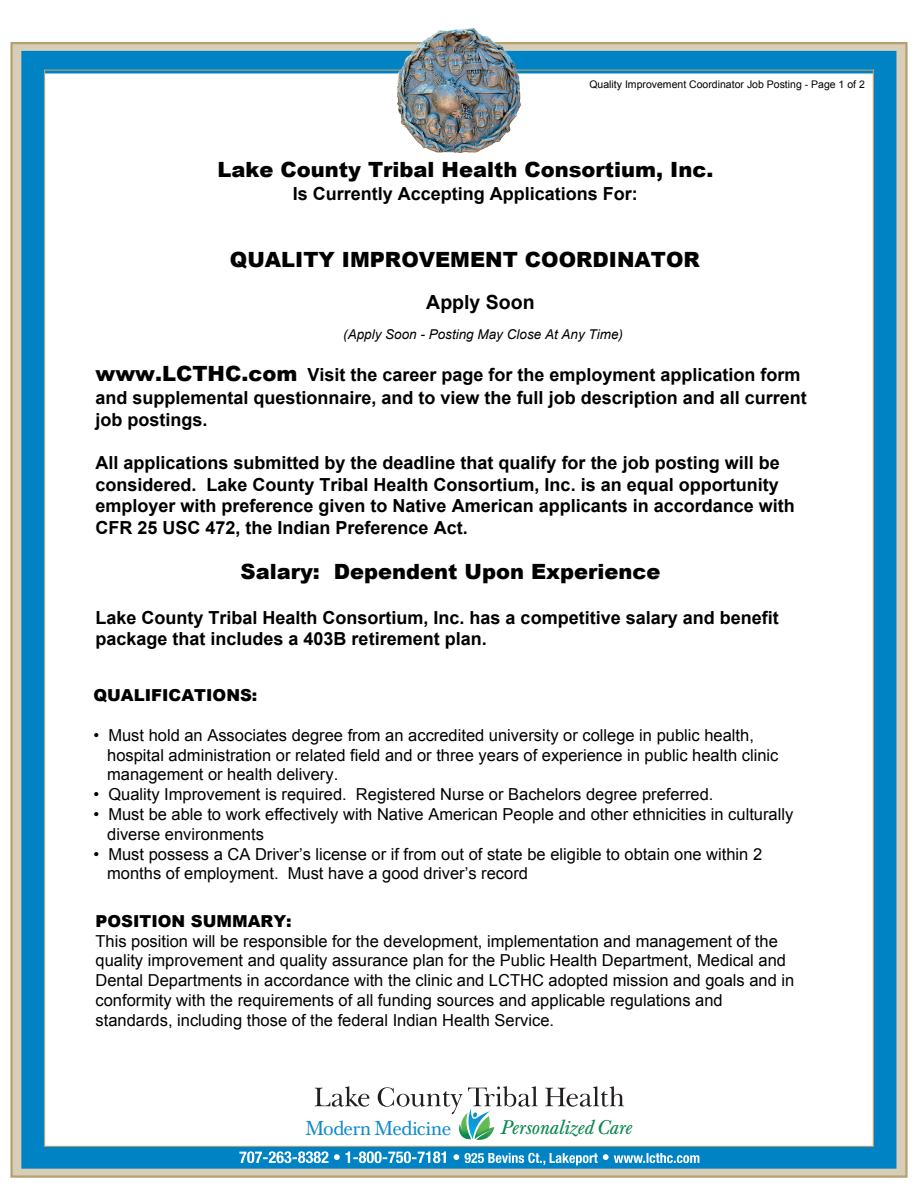
<style>
.page{position:relative;width:918px;height:1188px;background:#fff}
.page>*{position:absolute;margin:0;border:0;box-sizing:border-box;transform-origin:0 0}
.t1{font:900 21px "Arial";color:#000}
.t2{font:19.95px "Baskerville BE";letter-spacing:-.025em;color:#138bcc}
.t3{font:italic 19.5px "Baskerville BE";color:#08884d}
.t4{font:700 19.5px "Arial";color:#000}
.t5{font:700 18px/21.6px "Arial";color:#000}
.t6{font:16.5px/19.8px "Arial";color:#000}
.t7{font:900 16.5px "Arial";color:#000}
.t8{font:italic 13.5px "Arial";color:#000}
.t9{font:10.5px "Arial";color:#000}
.s1{font-weight:900;font-size:21px}
</style>
<div class="page">
<svg style="left:315px;top:1086px;width:309px;height:54px"></svg>
<div style="left:12px;top:44px;width:894px;height:1133px;border:13px solid #d8ceb8"></div>
<div style="left:21px;top:51px;width:875px;height:1118px;border:23px solid #0083c5"></div>
<img style="left:396px;top:27px;width:126px;height:126px">
<svg style="left:239px;top:1151px;width:460px;height:14px"></svg>
<p class="t9" style="left:589px;top:77px;width:277px">Quality Improvement Coordinator Job Posting - Page 1 of 2</p>
<p class="t1" style="left:218px;top:154px;width:497px">Lake County Tribal Health Consortium, Inc.</p>
<p class="t5" style="left:293px;top:183px;width:347px">Is Currently Accepting Applications For:</p>
<p class="t1" style="left:230px;top:244px;width:472px">QUALITY IMPROVEMENT COORDINATOR</p>
<p class="t4" style="left:426px;top:289px;width:110px">Apply Soon</p>
<p class="t8" style="left:343px;top:326px;width:281px">(Apply Soon - Posting May Close At Any Time)</p>
<p class="t5" style="left:96px;top:365px;width:713px;line-height:22.2px"><span class="s1">www.LCTHC.com</span> Visit the career page for the employment application form and supplemental questionnaire, and to view the full job description and all current job postings.</p>
<p class="t5" style="left:96px;top:453px;width:701px">All applications submitted by the deadline that qualify for the job posting will be considered. Lake County Tribal Health Consortium, Inc. is an equal opportunity employer with preference given to Native American applicants in accordance with CFR 25 USC 472, the Indian Preference Act.</p>
<p class="t1" style="left:241px;top:557px;width:422px">Salary: Dependent Upon Experience</p>
<p class="t5" style="left:96px;top:607px;width:685px">Lake County Tribal Health Consortium, Inc. has a competitive salary and benefit package that includes a 403B retirement plan.</p>
<p class="t7" style="left:93px;top:683px;width:166px">QUALIFICATIONS:</p>
<p class="t6" style="left:107px;top:725px;width:673px;text-indent:-14px">• Must hold an Associates degree from an accredited university or college in public health, hospital administration or related field and or three years of experience in public health clinic management or health delivery.</p>
<p class="t6" style="left:93px;top:785px;width:622px">• Quality Improvement is required. Registered Nurse or Bachelors degree preferred.</p>
<p class="t6" style="left:107px;top:804px;width:688px;text-indent:-14px">• Must be able to work effectively with Native American People and other ethnicities in culturally diverse environments</p>
<p class="t6" style="left:107px;top:844px;width:657px;text-indent:-14px">• Must possess a CA Driver’s license or if from out of state be eligible to obtain one within 2 months of employment. Must have a good driver’s record</p>
<p class="t7" style="left:96px;top:909px;width:198px">POSITION SUMMARY:</p>
<p class="t6" style="left:96px;top:931px;width:700px">This position will be responsible for the development, implementation and management of the quality improvement and quality assurance plan for the Public Health Department, Medical and Dental Departments in accordance with the clinic and LCTHC adopted mission and goals and in conformity with the requirements of all funding sources and applicable regulations and standards, including those of the federal Indian Health Service.</p>
<p class="t2" style="left:305px;top:1116px;width:147px">Modern Medicine</p>
<p class="t3" style="left:500px;top:1117px;width:133px">Personalized Care</p>
</div>
